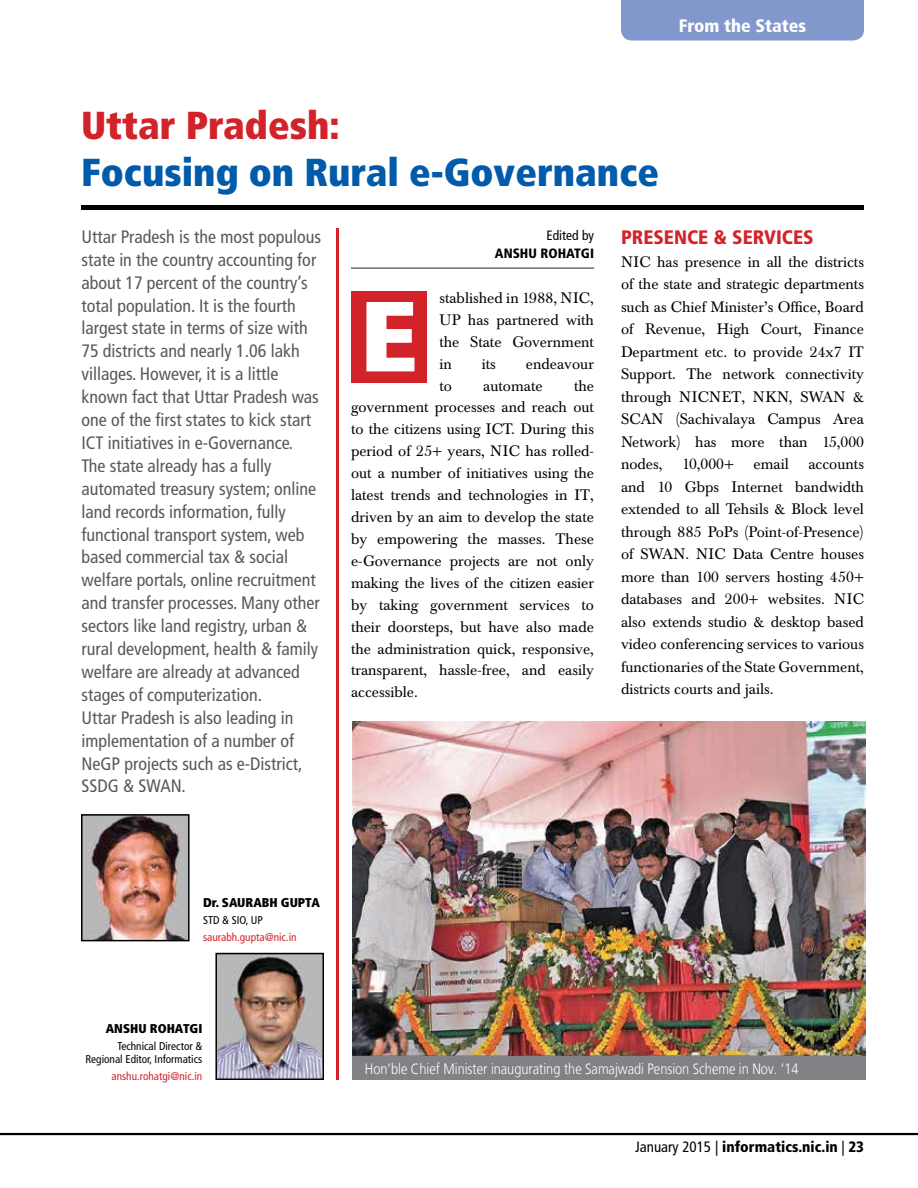
<style>
.page{position:relative;width:918px;height:1188px;background:#fff}
.page>*{position:absolute;margin:0;border:0;box-sizing:border-box;transform-origin:0 0}
.t1{font:900 condensed 99.45px "Frutiger";color:#fff;scale:1.1 1}
.t2{font:900 condensed 39px "Frutiger";color:#005baa}
.t3{font:900 condensed 39px "Frutiger";color:#d2232a}
.t4{font:900 condensed 19.5px "Frutiger";color:#d2232a}
.t5{font:condensed 18px/23px "Frutiger";color:#58595b}
.t6{font:900 condensed 18px "Frutiger";color:#fff}
.t7{font:15px/22.5px "Baskerville BE";color:#000;text-align:justify}
.t8{font:300 15px "Frutiger LT";color:#fff;scale:.85 1}
.t9{font:900 condensed 15px "Frutiger";color:#000}
.t10{font:900 condensed 13.5px "Frutiger";color:#000}
.t11{font:condensed 13.5px "Frutiger";color:#000}
.t12{font:900 condensed 12.75px "Frutiger";color:#000}
.t13{font:condensed 11.25px/13.5px "Frutiger";color:#000;text-align:right}
.t14{font:condensed 11.25px "Frutiger";color:#d2232a}
.s1{font-weight:400}
</style>
<div class="page">
<div style="left:621px;top:0;width:243px;height:40px;background:#8298cd"></div>
<hr style="left:0;top:1133px;width:918px;height:2px;background:#000">
<hr style="left:81px;top:205px;width:783px;height:4px;background:#000">
<img style="left:84px;top:817px;width:103px;height:121px">
<div style="left:81px;top:814px;width:109px;height:127px;border:2px solid #000"></div>
<img style="left:218px;top:956px;width:103px;height:121px">
<div style="left:215px;top:953px;width:109px;height:127px;border:2px solid #000"></div>
<hr style="left:336px;top:228px;width:3px;height:852px;background:#d2232a">
<hr style="left:351px;top:267px;width:243px;height:2px;background:#6d6e71">
<div style="left:351px;top:291px;width:76px;height:92px;background:#d2232a"></div>
<img style="left:352px;top:722px;width:513px;height:335px">
<div style="left:352px;top:1057px;width:513px;height:23px;background:#808285"></div>
<p class="t6" style="left:679px;top:15px;width:129px">FROM THE STATES</p>
<h2 class="t3" style="left:81px;top:102px;width:260px">Uttar Pradesh:</h2>
<h2 class="t2" style="left:81px;top:148px;width:580px">Focusing on Rural e-Governance</h2>
<p class="t5" style="left:81px;top:225px;width:241px">Uttar Pradesh is the most populous state in the country accounting for about 17 percent of the country’s total population. It is the fourth largest state in terms of size with<br>75 districts and nearly 1.06 lakh villages. However, it is a little known fact that Uttar Pradesh was one of the first states to kick start<br>ICT initiatives in e-Governance.<br>The state already has a fully automated treasury system; online land records information, fully functional transport system, web based commercial tax &amp; social welfare portals, online recruitment and transfer processes. Many other sectors like land registry, urban &amp; rural development, health &amp; family welfare are already at advanced stages of computerization.<br>Uttar Pradesh is also leading in implementation of a number of<br>NeGP projects such as e-District,<br>SSDG &amp; SWAN.</p>
<h1 class="t1" style="left:360px;top:276px;width:55px">E</h1>
<p class="t11" style="left:547px;top:227px;width:49px">Edited by</p>
<p class="t10" style="left:495px;top:245px;width:93px">ANSHU ROHATGI</p>
<p class="t7" style="left:439px;top:287px;width:156px;line-height:21.9px">stablished in 1988, NIC, UP has partnered with the State Government in</p>
<p class="t7" style="left:482px;top:353px;width:16px">its</p>
<p class="t7" style="left:526px;top:353px;width:70px">endeavour</p>
<p class="t7" style="left:351px;top:375px;width:245px;line-height:21.9px;text-indent:223px">the government processes and reach out to the citizens using ICT. During this period of 25+ years, NIC has rolled&shy;out a number of initiatives using the latest trends and technologies in IT, driven by an aim to develop the state by empowering the masses. These e-Governance projects are not only making the lives of the citizen easier by taking government services to their doorsteps, but have also made the administration quick, responsive, transparent, hassle-free, and easily accessible.</p>
<p class="t7" style="left:439px;top:375px;width:14px">to</p>
<p class="t7" style="left:483px;top:375px;width:61px">automate</p>
<h3 class="t4" style="left:621px;top:226px;width:154px">PRESENCE &amp; SERVICES</h3>
<p class="t7" style="left:621px;top:251px;width:245px">NIC has presence in all the districts of the state and strategic departments such as Chief Minister’s Office, Board of Revenue, High Court, Finance Department etc. to provide 24x7 IT Support. The network connectivity through NICNET, NKN, SWAN &amp; SCAN (Sachivalaya Campus Area Network) has more than 15,000 nodes,</p>
<p class="t7" style="left:682px;top:453px;width:54px">10,000+</p>
<p class="t7" style="left:754px;top:453px;width:37px">email</p>
<p class="t7" style="left:621px;top:453px;width:245px;text-indent:187px">accounts and 10 Gbps Internet bandwidth extended to all Tehsils &amp; Block level through 885 PoPs (Point-of-Presence) of SWAN. NIC Data Centre houses more than 100 servers hosting 450+ databases and 200+ websites. NIC also extends studio &amp; desktop based video conferencing services to various functionaries of the State Government, districts courts and jails.</p>
<p class="t12" style="left:203px;top:895px;width:52px">Dr. Saurab</p>
<p class="t12" style="left:269px;top:895px;width:37px">h Gupta</p>
<p class="t13" style="left:203px;top:913px;width:61px">STD &amp; SIO, UP</p>
<p class="t14" style="left:203px;top:930px;width:95px">saurabh.gupta@nic.in</p>
<p class="t12" style="left:106px;top:1021px;width:98px">Anshu Rohatgi</p>
<p class="t13" style="left:85px;top:1039px;width:118px">Technical Director &amp;<br>Regional Editor, Informatics</p>
<p class="t14" style="left:111px;top:1070px;width:92px">anshu.rohatgi@nic.in</p>
<p class="t8" style="left:365px;top:1060px;width:512px">Hon’ble Chief Minister inaugurating the Samajwadi Pension Scheme in Nov. ‘14</p>
<p class="t9" style="left:635px;top:1137px;width:230px"><span class="s1">January 2015 |</span> INFORMATICS.NIC.IN <span class="s1">|</span> 23</p>
</div>
